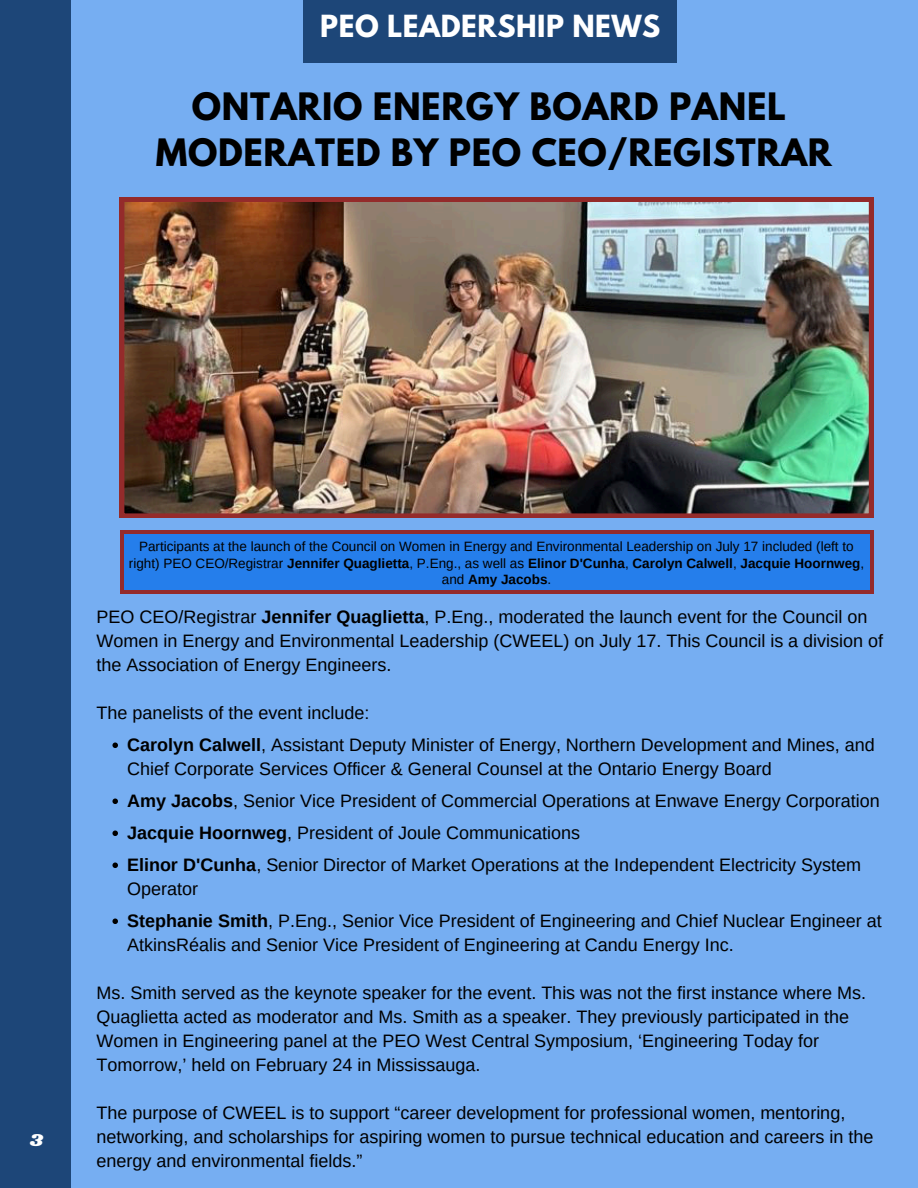
<style>
.page{position:relative;width:918px;height:1188px;background:#fff}
.page>*{position:absolute;margin:0;border:0;box-sizing:border-box;transform-origin:0 0}
.t1{font:700 33.45px/46.2px "League Spartan";letter-spacing:.02em;color:#000;text-align:center}
.t2{font:700 27px "League Spartan";letter-spacing:.02em;color:#fff}
.t3{font:18px/24px "Arimo";color:#000}
.t4{font:18px "Shrikhand";color:#fff}
.t5{font:13.5px/16.8px "Arimo";color:#000;text-align:center}
.s1{font-weight:700}
</style>
<div class="page">
<div style="left:63px;top:0;width:855px;height:1188px;background:#76aef2"></div>
<div style="left:0;top:0;width:70px;height:1188px;background:#1d4678"></div>
<div style="left:304px;top:0;width:373px;height:62px;background:#1d4678"></div>
<svg style="left:112px;top:743px;width:6px;height:5px"></svg>
<svg style="left:112px;top:799px;width:6px;height:5px"></svg>
<svg style="left:112px;top:831px;width:6px;height:5px"></svg>
<svg style="left:112px;top:863px;width:6px;height:5px"></svg>
<svg style="left:112px;top:919px;width:6px;height:5px"></svg>
<div style="left:120px;top:530px;width:753px;height:64px;background:#942b2b"></div>
<div style="left:124px;top:535px;width:745px;height:55px;background:#257eeb"></div>
<img style="left:120px;top:197px;width:753px;height:321px">
<h3 class="t2" style="left:320px;top:13px;width:342px">PEO LEADERSHIP NEWS</h3>
<p class="t1" style="left:156px;top:88px;width:677px">ONTARIO ENERGY BOARD PANEL<br>MODERATED BY PEO CEO/REGISTRAR</p>
<p class="t4" style="left:30px;top:1127px;width:14px">3</p>
<p class="t5" style="left:129px;top:538px;width:737px">Participants at the launch of the Council on Women in Energy and Environmental Leadership on July 17 included (left to right) PEO CEO/Registrar <span class="s1">Jennifer Quaglietta</span>, P.Eng., as well as <span class="s1">Elinor D'Cunha</span>, <span class="s1">Carolyn Calwell</span>, <span class="s1">Jacquie Hoornweg</span>, and <span class="s1">Amy Jacobs</span>.</p>
<h2 class="t3" style="left:96px;top:605px;width:788px">PEO CEO/Registrar <span class="s1">Jennifer Quaglietta</span>, P.Eng., moderated the launch event for the Council on<br>Women in Energy and Environmental Leadership (CWEEL) on July 17. This Council is a division of the Association of Energy Engineers.</h2>
<h1 class="t3" style="left:96px;top:701px;width:274px">The panelists of the event include:</h1>
<p class="t3" style="left:127px;top:733px;width:749px"><span class="s1">Carolyn Calwell</span>, Assistant Deputy Minister of Energy, Northern Development and Mines, and<br>Chief Corporate Services Officer &amp; General Counsel at the Ontario Energy Board</p>
<p class="t3" style="left:127px;top:789px;width:754px"><span class="s1">Amy Jacobs</span>, Senior Vice President of Commercial Operations at Enwave Energy Corporation</p>
<h3 class="t3" style="left:127px;top:821px;width:454px"><span class="s1">Jacquie Hoornweg</span>, President of Joule Communications</h3>
<h3 class="t3" style="left:127px;top:853px;width:736px"><span class="s1">Elinor D'Cunha</span>, Senior Director of Market Operations at the Independent Electricity System<br>Operator</h3>
<p class="t3" style="left:127px;top:909px;width:756px"><span class="s1">Stephanie Smith</span>, P.Eng., Senior Vice President of Engineering and Chief Nuclear Engineer at<br>AtkinsRéalis and Senior Vice President of Engineering at Candu Energy Inc.</p>
<p class="t3" style="left:96px;top:981px;width:771px">Ms. Smith served as the keynote speaker for the event. This was not the first instance where Ms.<br>Quaglietta acted as moderator and Ms. Smith as a speaker. They previously participated in the Women in Engineering panel at the PEO West Central Symposium, ‘Engineering Today for Tomorrow,’ held on February 24 in Mississauga.</p>
<p class="t3" style="left:96px;top:1101px;width:778px">The purpose of CWEEL is to support “career development for professional women, mentoring, networking, and scholarships for aspiring women to pursue technical education and careers in the energy and environmental fields.”</p>
</div>
